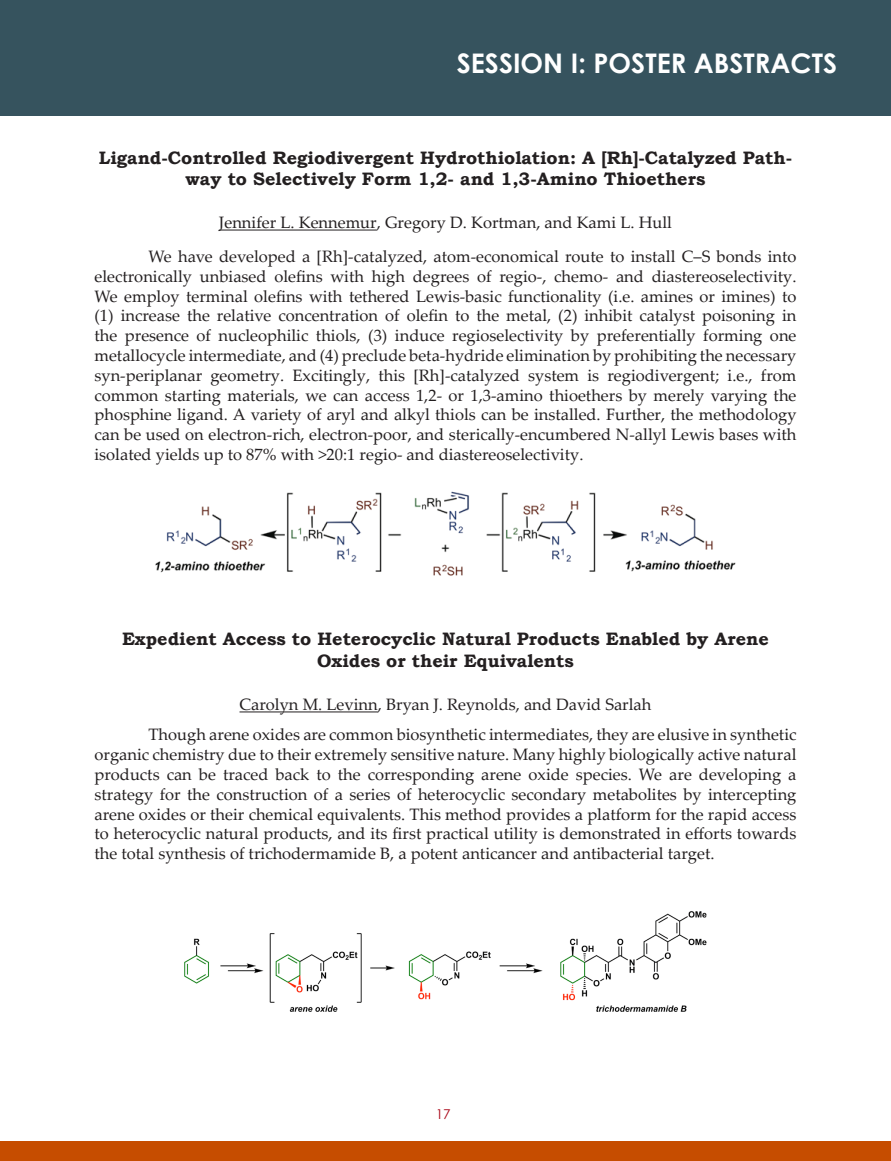
<style>
.page{position:relative;width:891px;height:1161px;background:#fff}
.page>*{position:absolute;margin:0;border:0;box-sizing:border-box;transform-origin:0 0}
.t1{font:700 27px "Century Gothic";color:#fff}
.t2{font:700 18px/21.6px "Bookman Old Style";color:#231f20;text-align:center}
.t3{font:16.5px/19.8px "Palatino Linotype";color:#231f20;text-align:justify}
.t4{font:13.5px "Century Gothic";color:#a90415}
</style>
<div class="page">
<hr style="left:0;top:1141px;width:2px;height:20px;background:#c64d00">
<div style="left:2px;top:1141px;width:889px;height:20px;background:#c64d00"></div>
<div style="left:0;top:0;width:891px;height:116px;background:#36535e"></div>
<hr style="left:219px;top:230px;width:158px;height:1px;background:#231f20">
<hr style="left:240px;top:711px;width:138px;height:1px;background:#231f20">
<img style="left:155px;top:491px;width:581px;height:85px">
<img style="left:184px;top:911px;width:523px;height:101px">
<h1 class="t1" style="left:457px;top:46px;width:382px">SESSION I: POSTER ABSTRACTS</h1>
<p class="t2" style="left:99px;top:146px;width:695px">Ligand-Controlled Regiodivergent Hydrothiolation: A [Rh]-Catalyzed Path&shy;way to Selectively Form 1,2- and 1,3-Amino Thioethers</p>
<p class="t3" style="left:219px;top:212px;width:455px">Jennifer L. Kennemur, Gregory D. Kortman, and Kami L. Hull</p>
<p class="t3" style="left:94px;top:246px;width:704px;text-indent:54px">We have developed a [Rh]-catalyzed, atom-economical route to install C–S bonds into electronically unbiased olefins with high degrees of regio-, chemo- and diastereoselectivity.<br>We employ terminal olefins with tethered Lewis-basic functionality (i.e. amines or imines) to (1) increase the relative concentration of olefin to the metal, (2) inhibit catalyst poisoning in the presence of nucleophilic thiols, (3) induce regioselectivity by preferentially forming one metallocycle intermediate, and (4) preclude beta-hydride elimination by prohibiting the necessary syn-periplanar geometry. Excitingly, this [Rh]-catalyzed system is regiodivergent; i.e., from common starting materials, we can access 1,2- or 1,3-amino thioethers by merely varying the phosphine ligand. A variety of aryl and alkyl thiols can be installed. Further, the methodology can be used on electron-rich, electron-poor, and sterically-encumbered N-allyl Lewis bases with isolated yields up to 87% with &gt;20:1 regio- and diastereoselectivity.</p>
<p class="t2" style="left:122px;top:628px;width:648px">Expedient Access to Heterocyclic Natural Products Enabled by Arene<br>Oxides or their Equivalents</p>
<p class="t3" style="left:240px;top:694px;width:413px">Carolyn M. Levinn, Bryan J. Reynolds, and David Sarlah</p>
<p class="t3" style="left:94px;top:724px;width:704px;text-indent:54px">Though arene oxides are common biosynthetic intermediates, they are elusive in synthetic organic chemistry due to their extremely sensitive nature. Many highly biologically active natural products can be traced back to the corresponding arene oxide species. We are developing a strategy for the construction of a series of heterocyclic secondary metabolites by intercepting arene oxides or their chemical equivalents. This method provides a platform for the rapid access to heterocyclic natural products, and its first practical utility is demonstrated in efforts towards the total synthesis of trichodermamide B, a potent anticancer and antibacterial target.</p>
<p class="t4" style="left:436px;top:1106px;width:16px">17</p>
</div>
